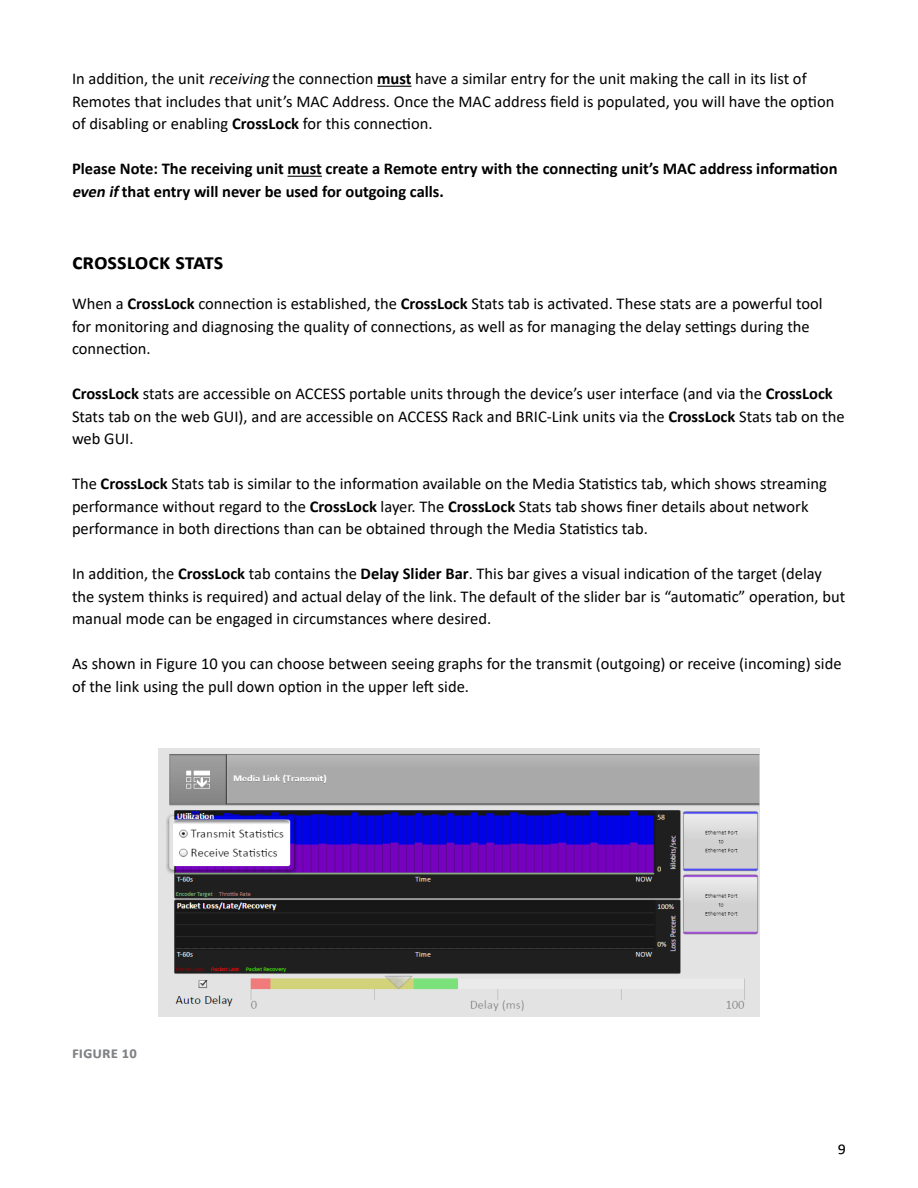
<style>
.page{position:relative;width:918px;height:1188px;background:#fff}
.page>*{position:absolute;margin:0;border:0;box-sizing:border-box;transform-origin:0 0}
.Subheading_2_-_no_sp{font:700 22.5px "Calibri";color:#000}
.t1{font:18px "Calibri";color:#000}
.Paragraph{font:16.5px/22.5px "Calibri";color:#000}
.Paragraph-2{font:700 16.5px/22.5px "Calibri";color:#000}
.t2{font:700 16.5px "Calibri";color:#808285}
.s1{font-style:italic}
.s2{font-weight:700}
</style>
<div class="page">
<hr style="left:377px;top:86px;width:35px;height:1px;background:#000">
<hr style="left:288px;top:176px;width:34px;height:1px;background:#000">
<img style="left:158px;top:749px;width:602px;height:267px">
<p class="Paragraph" style="left:72px;top:67px;width:764px">In addition, the unit <span class="s1">receiving</span> the connection <span class="s2">must</span> have a similar entry for the unit making the call in its list of<br>Remotes that includes that unit’s MAC Address. Once the MAC address field is populated, you will have the option of disabling or enabling <span class="s2">CrossLock</span> for this connection.</p>
<p class="Paragraph-2" style="left:72px;top:157px;width:767px">Please Note: The receiving unit must create a Remote entry with the connecting unit’s MAC address information <span class="s1">even if</span>that entry will never be used for outgoing calls.</p>
<p class="Subheading_2_-_no_sp" style="left:72px;top:245px;width:153px">CrossLock Stats</p>
<p class="Paragraph" style="left:72px;top:292px;width:752px">When a <span class="s2">CrossLock</span> connection is established, the <span class="s2">CrossLock</span> Stats tab is activated. These stats are a powerful tool for monitoring and diagnosing the quality of connections, as well as for managing the delay settings during the connection.</p>
<p class="Paragraph" style="left:72px;top:382px;width:774px"><span class="s2">CrossLock</span> stats are accessible on ACCESS portable units through the device’s user interface (and via the <span class="s2">CrossLock<br></span>Stats tab on the web GUI), and are accessible on ACCESS Rack and BRIC-Link units via the <span class="s2">CrossLock</span> Stats tab on the web GUI.</p>
<p class="Paragraph" style="left:72px;top:472px;width:757px">The <span class="s2">CrossLock</span> Stats tab is similar to the information available on the Media Statistics tab, which shows streaming performance without regard to the <span class="s2">CrossLock</span> layer. The <span class="s2">CrossLock</span> Stats tab shows finer details about network performance in both directions than can be obtained through the Media Statistics tab.</p>
<p class="Paragraph" style="left:72px;top:562px;width:775px">In addition, the <span class="s2">CrossLock</span> tab contains the <span class="s2">Delay Slider Bar</span>. This bar gives a visual indication of the target (delay the system thinks is required) and actual delay of the link. The default of the slider bar is “automatic” operation, but manual mode can be engaged in circumstances where desired.</p>
<p class="Paragraph" style="left:72px;top:652px;width:771px">As shown in Figure 10 you can choose between seeing graphs for the transmit (outgoing) or receive (incoming) side of the link using the pull down option in the upper left side.</p>
<p class="t2" style="left:72px;top:1041px;width:66px">Figure 10</p>
<p class="t1" style="left:838px;top:1135px;width:10px">9</p>
</div>
